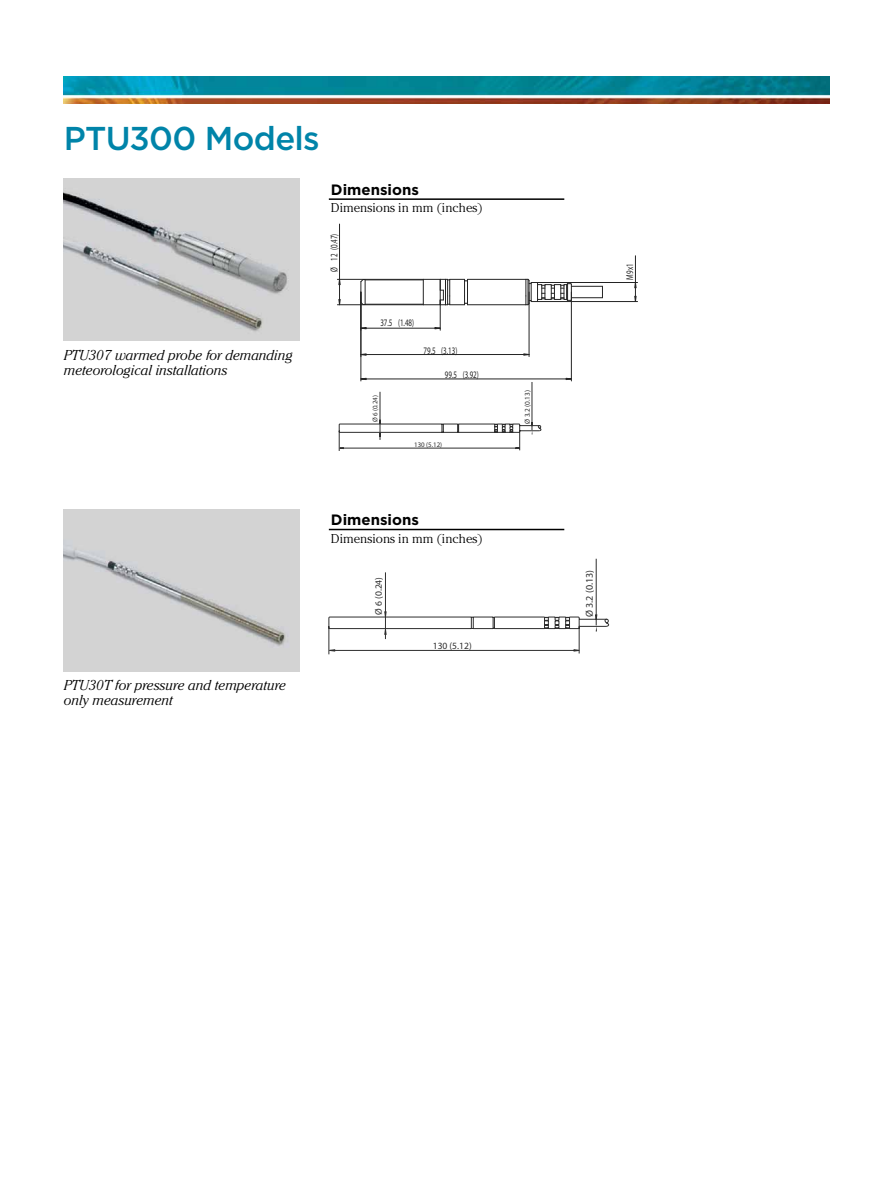
<style>
.page{position:relative;width:893px;height:1191px;background:#fff}
.page>*{position:absolute;margin:0;border:0;box-sizing:border-box;transform-origin:0 0}
.t1{font:500 33px "Gotham";letter-spacing:-.025em;color:#0084a9}
.t2{font:700 15px "Gotham";color:#000}
.t3{font:italic 300 14.25px/15.8px "Cheltenham Std";color:#000}
.t4{font:300 12.75px "Cheltenham Std";color:#000}
.t5{font:10.05px "Myriad";color:#2e2e2e}
.t6{font:9.9px "Myriad";color:#242424;scale:.7 1}
.t7{font:9.6px "Myriad";color:#2e2e2e}
.t8{font:7.2px "Myriad";color:#2e2e2e}
.t9{font:6.9px "Myriad";color:#2e2e2e}
</style>
<div class="page">
<img style="left:64px;top:77px;width:765px;height:27px">
<img style="left:64px;top:179px;width:235px;height:162px">
<hr style="left:440px;top:300px;width:1px;height:30px;background:#242424">
<hr style="left:361px;top:328px;width:79px;height:1px;background:#242424">
<hr style="left:529px;top:292px;width:1px;height:64px;background:#242424">
<hr style="left:361px;top:354px;width:168px;height:1px;background:#242424">
<svg style="left:360px;top:353px;width:7px;height:3px"></svg>
<svg style="left:523px;top:353px;width:7px;height:3px"></svg>
<hr style="left:571px;top:292px;width:1px;height:89px;background:#242424">
<hr style="left:361px;top:292px;width:1px;height:89px;background:#242424">
<hr style="left:361px;top:379px;width:210px;height:1px;background:#242424">
<hr style="left:537px;top:301px;width:101px;height:1px;background:#242424">
<hr style="left:537px;top:282px;width:101px;height:1px;background:#242424">
<svg style="left:634px;top:256px;width:3px;height:45px"></svg>
<hr style="left:337px;top:304px;width:86px;height:1px;background:#242424">
<hr style="left:337px;top:279px;width:86px;height:1px;background:#242424">
<hr style="left:339px;top:224px;width:1px;height:55px;background:#242424">
<svg style="left:338px;top:279px;width:3px;height:26px"></svg>
<hr style="left:365px;top:280px;width:58px;height:1px;background:#242424">
<hr style="left:571px;top:297px;width:31px;height:1px;background:#242424">
<hr style="left:571px;top:286px;width:31px;height:1px;background:#242424">
<hr style="left:467px;top:279px;width:59px;height:1px;background:#242424">
<hr style="left:467px;top:304px;width:59px;height:1px;background:#242424">
<svg style="left:360px;top:279px;width:6px;height:26px"></svg>
<svg style="left:602px;top:286px;width:1px;height:12px"></svg>
<svg style="left:526px;top:279px;width:46px;height:26px"></svg>
<svg style="left:423px;top:279px;width:45px;height:26px"></svg>
<svg style="left:339px;top:391px;width:202px;height:60px"></svg>
<hr style="left:532px;top:382px;width:1px;height:48px;background:#2e2e2e">
<img style="left:64px;top:509px;width:235px;height:162px">
<svg style="left:328px;top:571px;width:281px;height:84px"></svg>
<hr style="left:596px;top:559px;width:1px;height:66px;background:#2e2e2e">
<hr style="left:329px;top:198px;width:235px;height:2px;background:#000">
<hr style="left:329px;top:529px;width:235px;height:1px;background:#000">
<h1 class="t1" style="left:64px;top:117px;width:257px">PTU300 Models</h1>
<p class="t2" style="left:331px;top:180px;width:89px">Dimensions</p>
<p class="t4" style="left:331px;top:201px;width:153px">Dimensions in mm (inches)</p>
<p class="t6" style="left:329px;top:272px;width:56px;rotate:-90deg">Ø 12 (0.47)</p>
<p class="t3" style="left:64px;top:347px;width:231px">PTU307 warmed probe for demanding meteorological installations</p>
<p class="t6" style="left:380px;top:318px;width:50px">37.5 (1.48)</p>
<p class="t6" style="left:424px;top:345px;width:50px">79.5 (3.13)</p>
<p class="t6" style="left:445px;top:369px;width:50px">99.5 (3.92)</p>
<p class="t9" style="left:372px;top:422px;width:29px;rotate:-90deg">Ø 6 (0.24)</p>
<p class="t8" style="left:524px;top:424px;width:35px;rotate:-90deg">Ø 3.2 (0.13)</p>
<p class="t9" style="left:414px;top:441px;width:30px">130 (5.12)</p>
<p class="t3" style="left:64px;top:677px;width:224px">PTU30T for pressure and temperature only measurement</p>
<p class="t2" style="left:331px;top:510px;width:89px">Dimensions</p>
<p class="t4" style="left:331px;top:531px;width:153px">Dimensions in mm (inches)</p>
<p class="t7" style="left:374px;top:614px;width:39px;rotate:-90deg">Ø 6 (0.24)</p>
<p class="t5" style="left:585px;top:617px;width:48px;rotate:-90deg">Ø 3.2 (0.13)</p>
<p class="t7" style="left:433px;top:640px;width:40px">130 (5.12)</p>
<p class="t6" style="left:625px;top:279px;width:24px;rotate:-90deg">M9x1</p>
</div>
